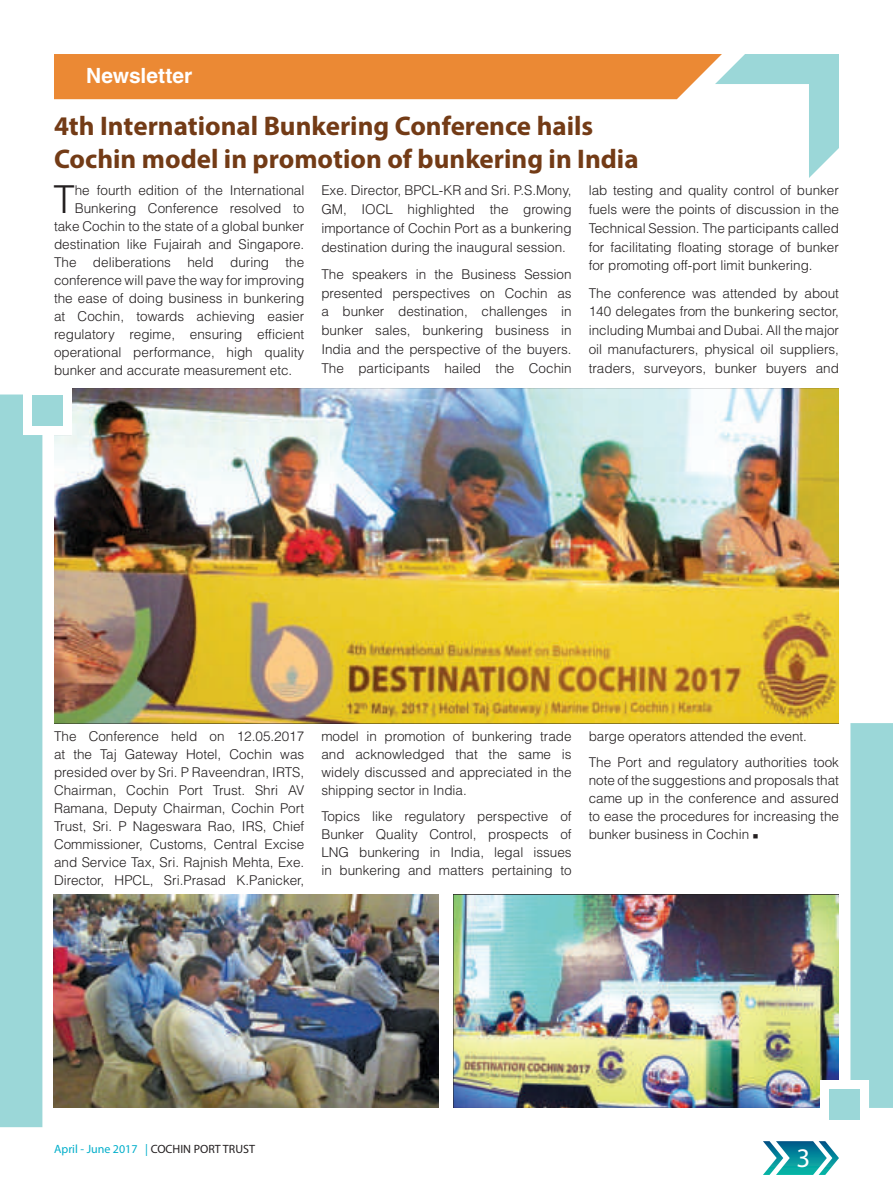
<style>
.page{position:relative;width:893px;height:1191px;background:#fff}
.page>*{position:absolute;margin:0;border:0;box-sizing:border-box;transform-origin:0 0}
.t1{font:300 38.55px "Helvetica";color:#231f20}
.t2{font:700 27px/32.4px "Myriad Pro";color:#733b16}
.t3{font:27px "Myriad Pro";color:#fff}
.t4{font:700 21px "Helvetica";color:#fff}
.t5{font:300 13.5px/18px "Helvetica";color:#231f20;text-align:justify}
.t6{font:12px "Myriad Pro";color:#00aeca}
.s1{color:#231f20}
</style>
<div class="page">
<svg style="left:763px;top:1141px;width:76px;height:33px"></svg>
<svg style="left:54px;top:54px;width:785px;height:124px"></svg>
<img style="left:54px;top:388px;width:785px;height:335px">
<img style="left:53px;top:894px;width:386px;height:214px">
<img style="left:453px;top:894px;width:386px;height:214px">
<div style="left:0;top:394px;width:42px;height:733px;background:#9bd7d8"></div>
<div style="left:23px;top:387px;width:48px;height:48px;background:#fff"></div>
<div style="left:32px;top:395px;width:31px;height:31px;background:#9bd7d8"></div>
<div style="left:850px;top:723px;width:43px;height:385px;background:#9bd7d8"></div>
<div style="left:821px;top:1080px;width:48px;height:48px;background:#fff"></div>
<div style="left:829px;top:1089px;width:31px;height:30px;background:#9bd7d8"></div>
<h3 class="t4" style="left:86px;top:68px;width:108px">Newsletter</h3>
<h2 class="t2" style="left:54px;top:112px;width:586px">4th International Bunkering Conference hails<br>Cochin model in promotion of bunkering in India</h2>
<h1 class="t1" style="left:53px;top:186px;width:23px">T</h1>
<p class="t5" style="left:75px;top:183px;width:231px">he fourth edition of the International</p>
<p class="t5" style="left:321px;top:182px;width:252px;line-height:18.8px">Exe. Director, BPCL-KR and Sri. P.S.Mony, GM, IOCL highlighted the growing importance of Cochin Port as a bunkering destination during the inaugural session.</p>
<p class="t5" style="left:321px;top:266px;width:252px;line-height:18.8px">The speakers in the Business Session presented perspectives on Cochin as a bunker destination, challenges in bunker sales, bunkering business in India and the perspective of the buyers.<br>The participants hailed the Cochin</p>
<p class="t5" style="left:589px;top:182px;width:252px;line-height:18.8px">lab testing and quality control of bunker fuels were the points of discussion in the Technical Session. The participants called for facilitating floating storage of bunker for promoting off-port limit bunkering.</p>
<p class="t5" style="left:589px;top:285px;width:252px;line-height:18.8px">The conference was attended by about 140 delegates from the bunkering sector, including Mumbai and Dubai. All the major oil manufacturers, physical oil suppliers, traders, surveyors, bunker buyers and</p>
<p class="t5" style="left:75px;top:201px;width:231px">Bunkering Conference resolved to</p>
<p class="t5" style="left:54px;top:219px;width:252px">take Cochin to the state of a global bunker</p>
<p class="t5" style="left:54px;top:237px;width:252px">destination like Fujairah and Singapore.</p>
<p class="t5" style="left:54px;top:255px;width:252px">The deliberations held during the</p>
<p class="t5" style="left:54px;top:273px;width:252px">conference will pave the way for improving</p>
<p class="t5" style="left:54px;top:291px;width:252px">the ease of doing business in bunkering</p>
<p class="t5" style="left:54px;top:309px;width:252px">at Cochin, towards achieving easier</p>
<p class="t5" style="left:54px;top:327px;width:252px">regulatory regime, ensuring efficient</p>
<p class="t5" style="left:54px;top:345px;width:252px">operational performance, high quality</p>
<p class="t5" style="left:54px;top:363px;width:240px">bunker and accurate measurement etc.</p>
<p class="t5" style="left:54px;top:728px;width:252px">The Conference held on 12.05.2017 at the Taj Gateway Hotel, Cochin was presided over by Sri. P Raveendran, IRTS, Chairman, Cochin Port Trust. Shri AV Ramana, Deputy Chairman, Cochin Port Trust, Sri. P Nageswara Rao, IRS, Chief Commissioner, Customs, Central Excise and Service Tax, Sri. Rajnish Mehta, Exe.<br>Director, HPCL, Sri.Prasad K.Panicker,</p>
<p class="t5" style="left:321px;top:728px;width:252px">model in promotion of bunkering trade and acknowledged that the same is widely discussed and appreciated in the shipping sector in India.</p>
<p class="t5" style="left:321px;top:809px;width:252px">Topics like regulatory perspective of Bunker Quality Control, prospects of LNG bunkering in India, legal issues in bunkering and matters pertaining to</p>
<p class="t5" style="left:589px;top:724px;width:252px;line-height:26.5px">barge operators attended the event.<br>The Port and regulatory authorities took</p>
<p class="t5" style="left:589px;top:773px;width:252px">note of the suggestions and proposals that came up in the conference and assured to ease the procedures for increasing the bunker business in Cochin</p>
<p class="t6" style="left:54px;top:1142px;width:202px">April - June 2017 | <span class="s1">COCHIN PORT TRUST</span></p>
<h2 class="t3" style="left:796px;top:1141px;width:15px">3</h2>
</div>
